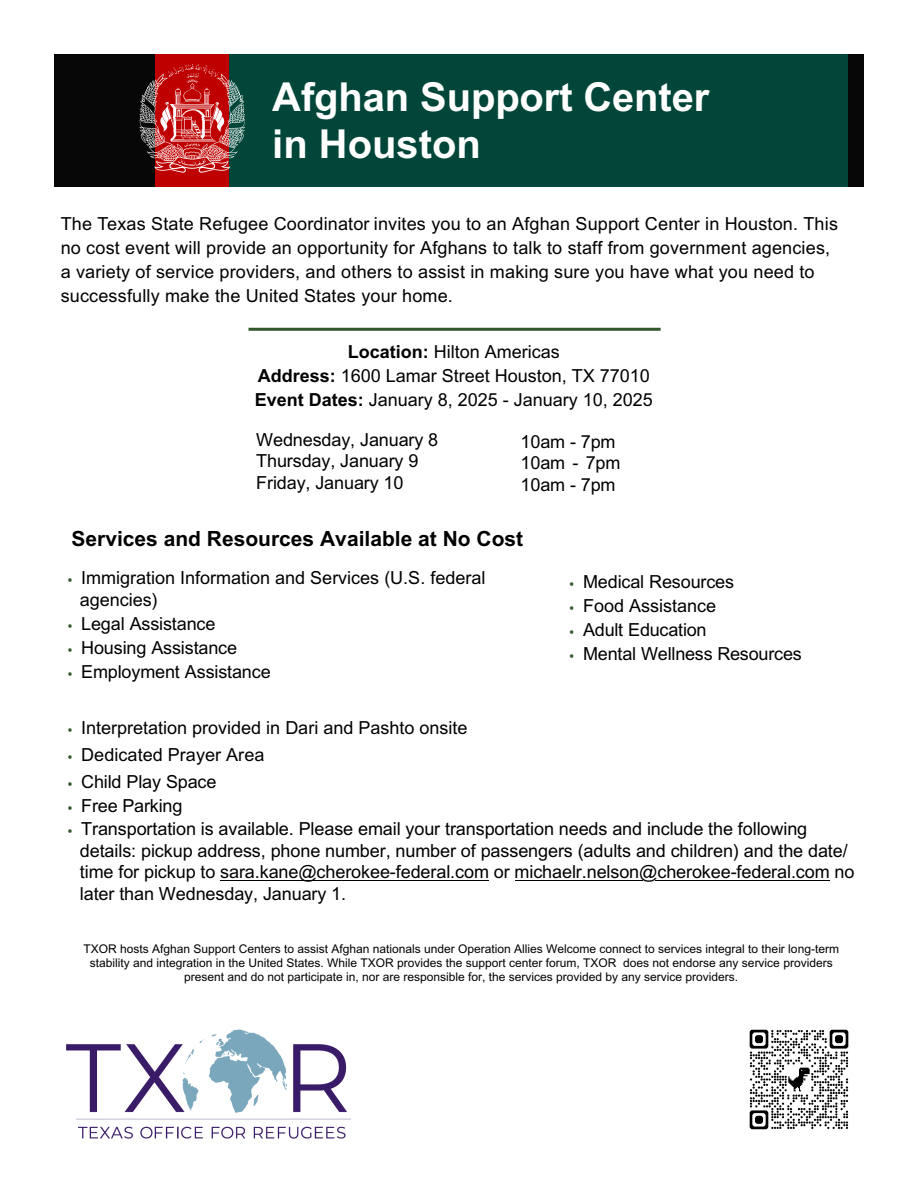
<style>
.page{position:relative;width:918px;height:1188px;background:#fff}
.page>*{position:absolute;margin:0;border:0;box-sizing:border-box;transform-origin:0 0}
.Heading_1{font:700 39.9px/47.8px "Arial MT Pro";letter-spacing:-.005em;color:#fff}
.Heading_2{font:700 21px "Arial MT Pro";color:#000}
.t1{font:18px/21.6px "Arial MT Pro";letter-spacing:-.005em;color:#000}
.t2{font:12px/14px "Arial MT Pro";color:#000;text-align:center}
.s1{font-weight:700}
.s2{font-family:"Source Sans Pro";font-size:15px;color:#33572c}
</style>
<div class="page">
<div style="left:54px;top:54px;width:810px;height:132px;background:#070606"></div>
<div style="left:229px;top:54px;width:619px;height:132px;background:#014639"></div>
<div style="left:155px;top:54px;width:74px;height:132px;background:#bf0001"></div>
<svg style="left:139px;top:64px;width:106px;height:109px"></svg>
<hr style="left:249px;top:328px;width:412px;height:3px;background:#33572c">
<img style="left:749px;top:1029px;width:100px;height:101px">
<img style="left:66px;top:1029px;width:285px;height:110px">
<hr style="left:221px;top:881px;width:253px;height:1px;background:#000">
<hr style="left:655px;top:881px;width:150px;height:1px;background:#000">
<hr style="left:515px;top:881px;width:128px;height:1px;background:#000">
<h1 class="Heading_1" style="left:272px;top:74px;width:439px">Afghan Support Center in Houston</h1>
<p class="t1" style="left:61px;top:213px;width:779px;line-height:24.2px">The Texas State Refugee Coordinator invites you to an Afghan Support Center in Houston. This no cost event will provide an opportunity for Afghans to talk to staff from government agencies, a variety of service providers, and others to assist in making sure you have what you need to successfully make the United States your home.</p>
<p class="t1" style="left:255px;top:341px;width:400px;line-height:23.9px;text-align:center"><span class="s1">Location:</span> Hilton Americas<br><span class="s1">Address:</span> 1600 Lamar Street Houston, TX 77010<br><span class="s1">Event Dates:</span> January 8, 2025 - January 10, 2025</p>
<p class="t1" style="left:256px;top:429px;width:184px">Wednesday, January 8<br>Thursday, January 9<br>Friday, January 10</p>
<p class="t1" style="left:521px;top:431px;width:101px">10am - 7pm<br>10am - 7pm<br>10am - 7pm</p>
<h2 class="Heading_2" style="left:72px;top:526px;width:453px">Services and Resources Available at No Cost</h2>
<p class="t1" style="left:80px;top:568px;width:407px;text-indent:-12px"><span class="s2">•</span> Immigration Information and Services (U.S. federal agencies)</p>
<p class="t1" style="left:68px;top:614px;width:149px"><span class="s2">•</span> Legal Assistance</p>
<p class="t1" style="left:68px;top:638px;width:171px"><span class="s2">•</span> Housing Assistance</p>
<p class="t1" style="left:68px;top:662px;width:204px"><span class="s2">•</span> Employment Assistance</p>
<p class="t1" style="left:68px;top:718px;width:401px"><span class="s2">•</span> Interpretation provided in Dari and Pashto onsite</p>
<p class="t1" style="left:68px;top:745px;width:198px"><span class="s2">•</span> Dedicated Prayer Area</p>
<p class="t1" style="left:68px;top:772px;width:150px"><span class="s2">•</span> Child Play Space</p>
<p class="t1" style="left:68px;top:795px;width:116px"><span class="s2">•</span> Free Parking</p>
<p class="t1" style="left:80px;top:819px;width:776px;text-indent:-12px"><span class="s2">•</span> Transportation is available. Please email your transportation needs and include the following details: pickup address, phone number, number of passengers (adults and children) and the date/ time for pickup to sara.kane@cherokee-federal.com or michaelr.nelson@cherokee-federal.com no later than Wednesday, January 1.</p>
<p class="t1" style="left:570px;top:572px;width:166px"><span class="s2">•</span> Medical Resources</p>
<p class="t1" style="left:570px;top:596px;width:148px"><span class="s2">•</span> Food Assistance</p>
<p class="t1" style="left:570px;top:620px;width:138px"><span class="s2">•</span> Adult Education</p>
<p class="t1" style="left:570px;top:644px;width:234px"><span class="s2">•</span> Mental Wellness Resources</p>
<p class="t2" style="left:83px;top:942px;width:757px">TXOR hosts Afghan Support Centers to assist Afghan nationals under Operation Allies Welcome connect to services integral to their long-term stability and integration in the United States. While TXOR provides the support center forum, TXOR does not endorse any service providers present and do not participate in, nor are responsible for, the services provided by any service providers.</p>
</div>
